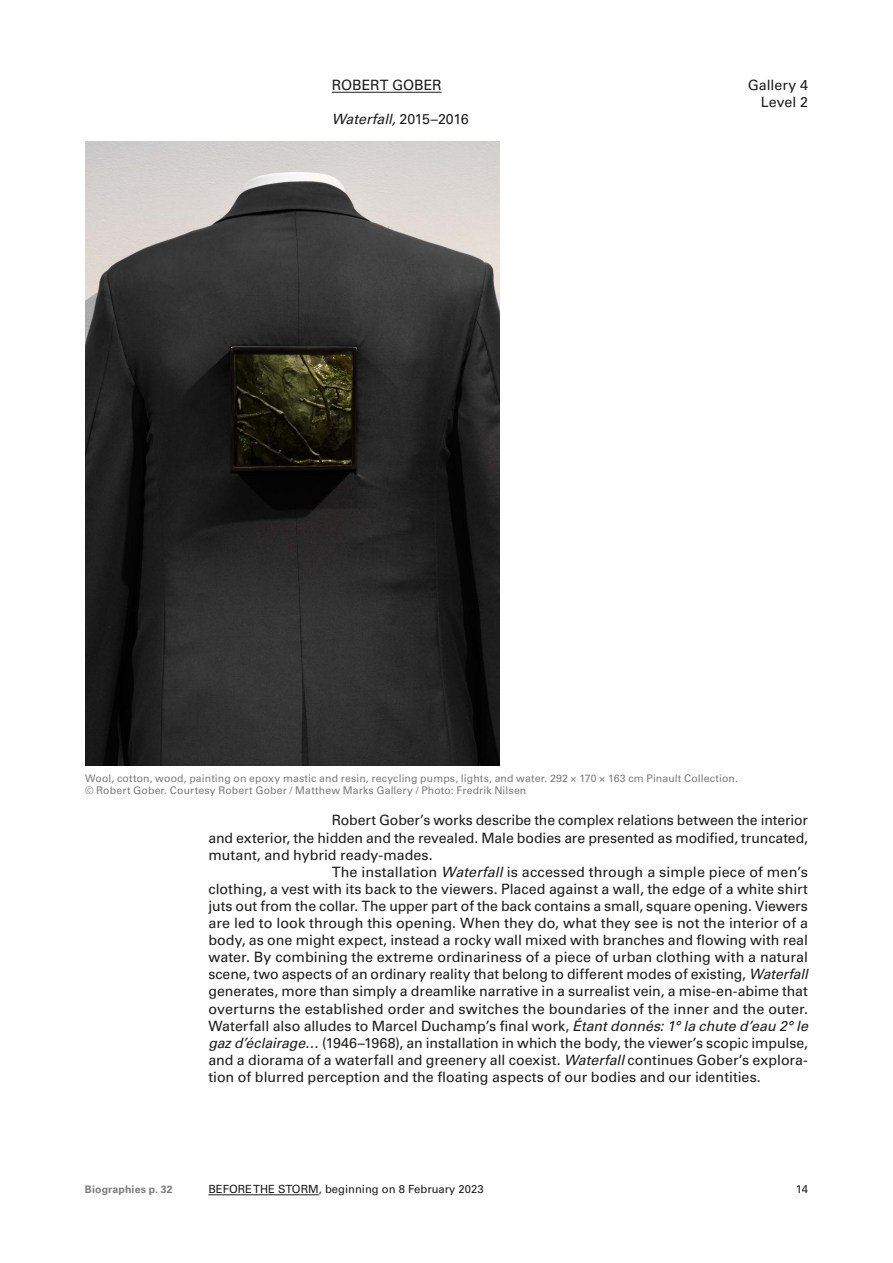
<style>
.page{position:relative;width:893px;height:1263px;background:#fff}
.page>*{position:absolute;margin:0;border:0;box-sizing:border-box;transform-origin:0 0}
.t1{font:14.25px/17.1px "Univers LT Std";color:#1d1d1b;text-align:right}
.t2{font:italic 14.25px "Univers LT Std";letter-spacing:-.005em;color:#1d1d1b}
.t3{font:11.25px "Univers LT Std";color:#1d1d1b}
.t4{font:10.5px/12.6px "Univers LT Std";letter-spacing:.01em;color:#7c7b7b}
.t5{font:700 10.5px "Univers LT Std";letter-spacing:.015em;color:#7c7b7b}
.s1{font-style:normal}
.s2{font-style:italic}
</style>
<div class="page">
<img style="left:85px;top:141px;width:415px;height:624px">
<hr style="left:332px;top:92px;width:110px;height:1px;background:#1d1d1b">
<hr style="left:208px;top:1194px;width:111px;height:1px;background:#1d1d1b">
<p class="t1" style="left:332px;top:76px;width:111px">ROBERT GOBER</p>
<p class="t1" style="left:748px;top:76px;width:62px">Gallery 4<br>Level 2</p>
<p class="t2" style="left:332px;top:111px;width:139px">Waterfall, <span class="s1">2015–2016</span></p>
<p class="t4" style="left:85px;top:772px;width:654px">Wool, cotton, wood, painting on epoxy mastic and resin, recycling pumps, lights, and water. 292 × 170 × 163 cm Pinault Collection. © Robert Gober. Courtesy Robert Gober / Matthew Marks Gallery / Photo: Fredrik Nilsen</p>
<p class="t1" style="left:332px;top:812px;width:478px">Robert Gober’s works describe the complex relations between the interior</p>
<p class="t1" style="left:208px;top:829px;width:601px">and exterior, the hidden and the revealed. Male bodies are presented as modified, truncated,</p>
<p class="t1" style="left:208px;top:846px;width:226px">mutant, and hybrid ready-mades.</p>
<p class="t1" style="left:332px;top:863px;width:478px">The installation <span class="s2">Waterfall</span> is accessed through a simple piece of men’s</p>
<p class="t1" style="left:208px;top:880px;width:601px">clothing, a vest with its back to the viewers. Placed against a wall, the edge of a white shirt</p>
<p class="t1" style="left:208px;top:897px;width:601px">juts out from the collar. The upper part of the back contains a small, square opening. Viewers</p>
<p class="t1" style="left:208px;top:914px;width:601px">are led to look through this opening. When they do, what they see is not the interior of a</p>
<p class="t1" style="left:208px;top:931px;width:601px">body, as one might expect, instead a rocky wall mixed with branches and flowing with real</p>
<p class="t1" style="left:208px;top:949px;width:601px">water. By combining the extreme ordinariness of a piece of urban clothing with a natural</p>
<p class="t1" style="left:208px;top:966px;width:601px">scene, two aspects of an ordinary reality that belong to different modes of existing, <span class="s2">Waterfall</span></p>
<p class="t1" style="left:208px;top:983px;width:601px">generates, more than simply a dreamlike narrative in a surrealist vein, a mise-en-abime that</p>
<p class="t1" style="left:208px;top:1000px;width:601px">overturns the established order and switches the boundaries of the inner and the outer.</p>
<p class="t1" style="left:208px;top:1017px;width:601px">Waterfall also alludes to Marcel Duchamp’s final work, <span class="s2">Étant donnés: 1° la chute d’eau 2° le</span></p>
<p class="t1" style="left:208px;top:1034px;width:601px"><span class="s2">gaz d’éclairage…</span> (1946–1968), an installation in which the body, the viewer’s scopic impulse,</p>
<p class="t1" style="left:208px;top:1051px;width:601px">and a diorama of a waterfall and greenery all coexist. <span class="s2">Waterfall</span> continues Gober’s explora-</p>
<p class="t1" style="left:208px;top:1068px;width:554px">tion of blurred perception and the floating aspects of our bodies and our identities.</p>
<p class="t5" style="left:85px;top:1183px;width:89px">Biographies p. 32</p>
<p class="t3" style="left:208px;top:1182px;width:277px">BEFORE THE STORM, beginning on 8 February 2023</p>
<p class="t3" style="left:796px;top:1182px;width:14px">14</p>
</div>
